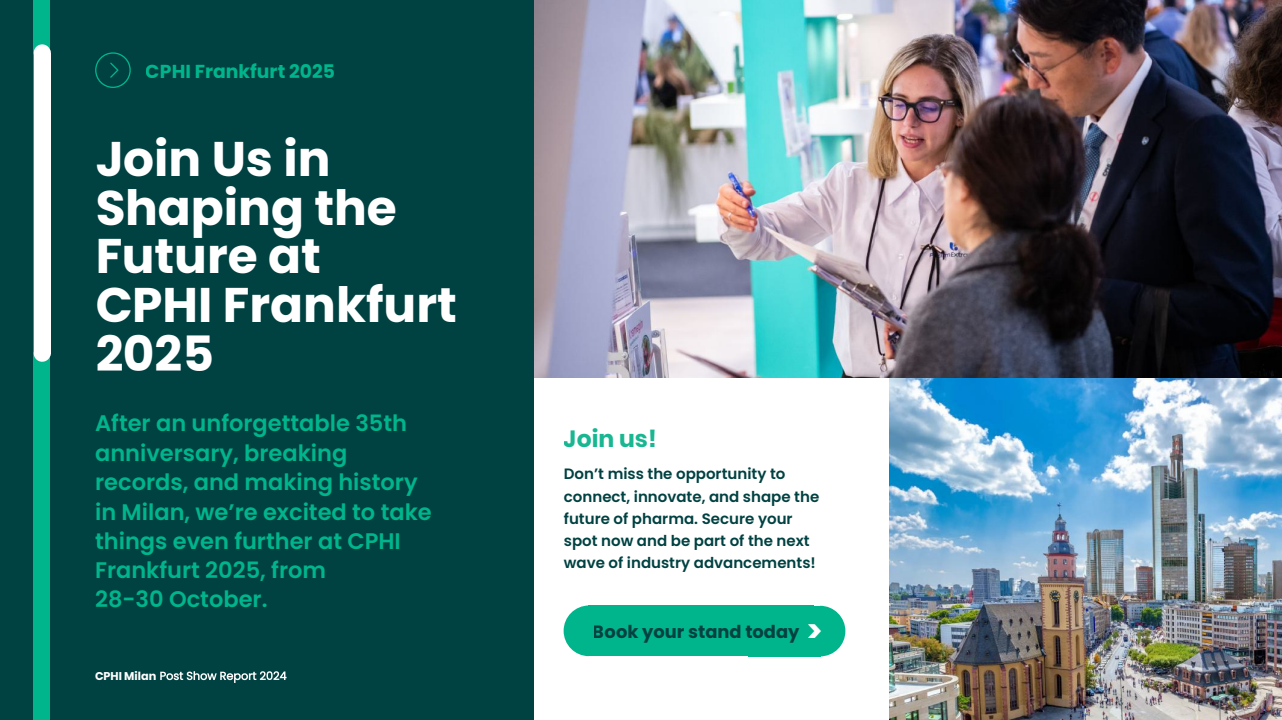
<style>
.page{position:relative;width:1282px;height:720px;background:#fff}
.page>*{position:absolute;margin:0;border:0;box-sizing:border-box;transform-origin:0 0}
.t1{font:700 48.62px/48.6px "Poppins";color:#fff}
.t2{font:700 23.5px "Poppins";color:#18b792}
.t3{font:600 22.5px/29.2px "Poppins";color:#00b58c}
.t4{font:700 18.75px "Poppins";color:#00b58c}
.t5{font:700 17.75px "Poppins";color:#004141}
.t6{font:600 15px/22.2px "Poppins";color:#004141}
.s1{font-size:31.12px;color:#fff}
</style>
<div class="page">
<div style="left:0;top:0;width:1281px;height:719px;background:#004141"></div>
<hr style="left:0;top:719px;width:1281px;height:1px;background:#004141">
<div style="left:535px;top:371px;width:746px;height:348px;background:#fff"></div>
<img style="left:889px;top:378px;width:392px;height:341px">
<svg style="left:95px;top:52px;width:36px;height:36px"></svg>
<div style="left:33px;top:0;width:17px;height:43px;background:#00b58c"></div>
<div style="left:33px;top:42px;width:17px;height:44px;background:#00b58c"></div>
<div style="left:33px;top:86px;width:17px;height:44px;background:#00b58c"></div>
<div style="left:33px;top:130px;width:17px;height:44px;background:#00b58c"></div>
<div style="left:33px;top:174px;width:17px;height:44px;background:#00b58c"></div>
<div style="left:33px;top:218px;width:17px;height:44px;background:#00b58c"></div>
<div style="left:33px;top:261px;width:17px;height:44px;background:#00b58c"></div>
<div style="left:33px;top:305px;width:17px;height:44px;background:#00b58c"></div>
<div style="left:33px;top:349px;width:17px;height:44px;background:#00b58c"></div>
<div style="left:33px;top:393px;width:17px;height:44px;background:#00b58c"></div>
<div style="left:33px;top:437px;width:17px;height:44px;background:#00b58c"></div>
<div style="left:33px;top:481px;width:17px;height:43px;background:#00b58c"></div>
<div style="left:33px;top:524px;width:17px;height:44px;background:#00b58c"></div>
<div style="left:33px;top:568px;width:17px;height:44px;background:#00b58c"></div>
<div style="left:33px;top:612px;width:17px;height:44px;background:#00b58c"></div>
<div style="left:33px;top:656px;width:17px;height:44px;background:#00b58c"></div>
<div style="left:33px;top:700px;width:17px;height:19px;background:#00b58c"></div>
<svg style="left:34px;top:44px;width:17px;height:9px"></svg>
<svg style="left:34px;top:353px;width:17px;height:8px"></svg>
<div style="left:34px;top:53px;width:17px;height:44px;background:#fff"></div>
<div style="left:34px;top:96px;width:17px;height:44px;background:#fff"></div>
<div style="left:34px;top:140px;width:17px;height:44px;background:#fff"></div>
<div style="left:34px;top:184px;width:17px;height:44px;background:#fff"></div>
<div style="left:34px;top:228px;width:17px;height:44px;background:#fff"></div>
<div style="left:34px;top:272px;width:17px;height:43px;background:#fff"></div>
<div style="left:34px;top:315px;width:17px;height:38px;background:#fff"></div>
<div style="left:590px;top:606px;width:223px;height:50px;background:#00b58c"></div>
<hr style="left:588px;top:606px;width:2px;height:50px;background:#00b58c">
<svg style="left:563px;top:606px;width:25px;height:50px"></svg>
<div style="left:749px;top:606px;width:70px;height:50px;background:#00b58c"></div>
<hr style="left:818px;top:606px;width:2px;height:50px;background:#00b58c">
<svg style="left:820px;top:606px;width:25px;height:50px"></svg>
<img style="left:535px;top:0;width:746px;height:378px">
<svg style="left:160px;top:671px;width:126px;height:12px"></svg>
<p class="t4" style="left:146px;top:58px;width:191px">CPHI Frankfurt 2025</p>
<h1 class="t1" style="left:95px;top:135px;width:363px">Join Us in<br>Shaping the<br>Future at<br>CPHI Frankfurt<br>2025</h1>
<p class="t3" style="left:95px;top:409px;width:338px">After an unforgettable 35th anniversary, breaking records, and making history in Milan, we’re excited to take things even further at CPHI<br>Frankfurt 2025, from<br>28-30 October.</p>
<p class="t2" style="left:564px;top:422px;width:94px">Join us!</p>
<p class="t6" style="left:564px;top:463px;width:257px">Don’t miss the opportunity to connect, innovate, and shape the future of pharma. Secure your spot now and be part of the next wave of industry advancements!</p>
<p class="t5" style="left:593px;top:619px;width:232px">Book your stand today <span class="s1">&gt;</span></p>
</div>
